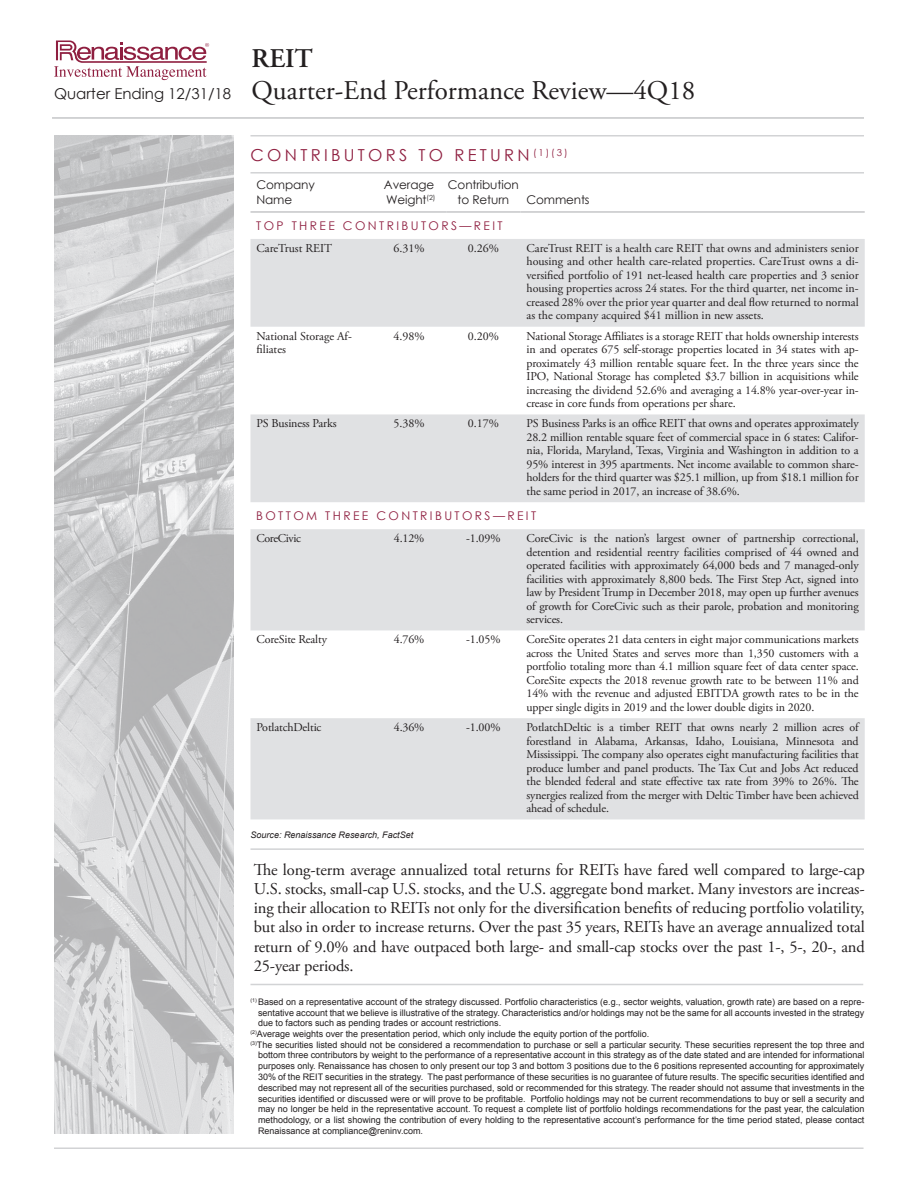
<style>
.page{position:relative;width:918px;height:1188px;background:#fff}
.page>*{position:absolute;margin:0;border:0;box-sizing:border-box;transform-origin:0 0}
.t1{font:27px/32.4px "Adobe Garamond Pro";color:#231f20}
.Commentaries_Body{font:16.5px/19.2px "Adobe Garamond Pro";letter-spacing:-.01em;color:#231f20;text-align:justify}
.t2{font:16.5px "Century Gothic";letter-spacing:.2em;color:#8f1f40}
.t3{font:12px/13.5px "Adobe Garamond Pro";letter-spacing:-.01em;color:#231f20;text-align:justify}
.t4{font:12px "Century Gothic";letter-spacing:-.01em;color:#231f20}
.t5{font:12px "Century Gothic";letter-spacing:.2em;color:#8f1f40}
.t6{font:12px "Adobe Garamond Pro";letter-spacing:-.03em;color:#231f20}
.Page_disclosures{font:9px/10.8px "Arial";color:#231f20;text-align:justify}
.Page_disclosures-2{font:italic 9px "Arial";color:#231f20}
.s1{font-weight:600}
.s2{font-family:"Century Gothic";font-size:15px}
</style>
<div class="page">
<svg style="left:54px;top:40px;width:155px;height:40px"></svg>
<hr style="left:52px;top:117px;width:812px;height:2px;background:#c5c6c8">
<hr style="left:54px;top:1148px;width:810px;height:1px;background:#d2d3d5">
<hr style="left:250px;top:172px;width:614px;height:2px;background:#d2d3d5">
<hr style="left:250px;top:135px;width:614px;height:1px;background:#d2d3d5">
<hr style="left:250px;top:848px;width:614px;height:2px;background:#d2d3d5">
<img style="left:54px;top:135px;width:180px;height:999px">
<hr style="left:250px;top:984px;width:613px;height:1px;background:#d2d3d5">
<svg style="left:250px;top:239px;width:615px;height:580px;fill:#e0e1e3"></svg>
<hr style="left:250px;top:211px;width:122px;height:2px;background:#c5c6c8">
<hr style="left:372px;top:211px;width:74px;height:2px;background:#c5c6c8">
<hr style="left:446px;top:211px;width:74px;height:2px;background:#c5c6c8">
<hr style="left:520px;top:211px;width:345px;height:2px;background:#c5c6c8">
<h1 class="t1" style="left:54px;top:43px;width:643px;text-indent:198px"><span class="s1">REIT<br></span><span class="s2">Quarter Ending 12/31/18</span> Quarter-End Performance Review—4Q18</h1>
<p class="t2" style="left:250px;top:144px;width:319px">CONTRIBUTORS TO RETURN <sup>(1)(3)</sup></p>
<p class="t4" style="left:448px;top:177px;width:72px">Contribution</p>
<p class="t4" style="left:458px;top:191px;width:53px">to Return</p>
<p class="t4" style="left:526px;top:191px;width:65px">Comments</p>
<p class="t5" style="left:256px;top:217px;width:248px">TOP THREE CONTRIBUTORS—REIT</p>
<p class="t3" style="left:256px;top:242px;width:77px">CareTrust REIT</p>
<p class="t3" style="left:394px;top:242px;width:33px">6.31%</p>
<p class="t3" style="left:468px;top:242px;width:33px">0.26%</p>
<p class="t3" style="left:526px;top:242px;width:334px">CareTrust REIT is a health care REIT that owns and administers senior housing and other health care-related properties. CareTrust owns a di&shy;versified portfolio of 191 net-leased health care properties and 3 senior housing properties across 24 states. For the third quarter, net income in&shy;creased 28% over the prior year quarter and deal flow returned to normal as the company acquired $41 million in new assets.</p>
<p class="t3" style="left:256px;top:330px;width:97px">National Storage Af&shy;filiates</p>
<p class="t3" style="left:394px;top:330px;width:33px">4.98%</p>
<p class="t3" style="left:468px;top:330px;width:33px">0.20%</p>
<p class="t3" style="left:526px;top:330px;width:334px">National Storage Affiliates is a storage REIT that holds ownership interests in and operates 675 self-storage properties located in 34 states with ap&shy;proximately 43 million rentable square feet. In the three years since the IPO, National Storage has completed $3.7 billion in acquisitions while increasing the dividend 52.6% and averaging a 14.8% year-over-year in&shy;crease in core funds from operations per share.</p>
<p class="t3" style="left:256px;top:417px;width:82px">PS Business Parks</p>
<p class="t3" style="left:394px;top:417px;width:33px">5.38%</p>
<p class="t3" style="left:468px;top:417px;width:33px">0.17%</p>
<p class="t3" style="left:526px;top:417px;width:334px">PS Business Parks is an office REIT that owns and operates approximately 28.2 million rentable square feet of commercial space in 6 states: Califor&shy;nia, Florida, Maryland, Texas, Virginia and Washington in addition to a 95% interest in 395 apartments. Net income available to common share&shy;holders for the third quarter was $25.1 million, up from $18.1 million for the same period in 2017, an increase of 38.6%.</p>
<p class="t5" style="left:256px;top:507px;width:281px">BOTTOM THREE CONTRIBUTORS—REIT</p>
<p class="t6" style="left:256px;top:531px;width:46px">CoreCivic</p>
<p class="t3" style="left:394px;top:532px;width:32px">4.12%</p>
<p class="t3" style="left:466px;top:532px;width:36px">-1.09%</p>
<p class="t3" style="left:526px;top:532px;width:334px">CoreCivic is the nation’s largest owner of partnership correctional, detention and residential reentry facilities comprised of 44 owned and operated facilities with approximately 64,000 beds and 7 managed-only facilities with approximately 8,800 beds. The First Step Act, signed into law by President Trump in December 2018, may open up further avenues of growth for CoreCivic such as their parole, probation and monitoring services.</p>
<p class="t3" style="left:256px;top:633px;width:72px">CoreSite Realty</p>
<p class="t3" style="left:394px;top:633px;width:32px">4.76%</p>
<p class="t3" style="left:466px;top:633px;width:36px">-1.05%</p>
<p class="t3" style="left:526px;top:633px;width:334px">CoreSite operates 21 data centers in eight major communications markets across the United States and serves more than 1,350 customers with a portfolio totaling more than 4.1 million square feet of data center space.<br>CoreSite expects the 2018 revenue growth rate to be between 11% and 14% with the revenue and adjusted EBITDA growth rates to be in the upper single digits in 2019 and the lower double digits in 2020.</p>
<p class="t3" style="left:256px;top:721px;width:66px">PotlatchDeltic</p>
<p class="t3" style="left:394px;top:721px;width:32px">4.36%</p>
<p class="t3" style="left:466px;top:721px;width:36px">-1.00%</p>
<p class="t3" style="left:526px;top:721px;width:334px">PotlatchDeltic is a timber REIT that owns nearly 2 million acres of forestland in Alabama, Arkansas, Idaho, Louisiana, Minnesota and Mississippi. The company also operates eight manufacturing facilities that produce lumber and panel products. The Tax Cut and Jobs Act reduced the blended federal and state effective tax rate from 39% to 26%. The synergies realized from the merger with Deltic Timber have been achieved ahead of schedule.</p>
<p class="t4" style="left:256px;top:177px;width:60px">Company</p>
<p class="t4" style="left:256px;top:191px;width:37px">Name</p>
<p class="t4" style="left:384px;top:177px;width:52px">Average</p>
<p class="t4" style="left:386px;top:191px;width:51px">Weight<sup>(2)</sup></p>
<p class="Page_disclosures-2" style="left:251px;top:829px;width:164px">Source: Renaissance Research, FactSet</p>
<p class="Commentaries_Body" style="left:254px;top:861px;width:613px">The long-term average annualized total returns for REITs have fared well compared to large-cap U.S. stocks, small-cap U.S. stocks, and the U.S. aggregate bond market. Many investors are increas&shy;ing their allocation to REITs not only for the diversification benefits of reducing portfolio volatility, but also in order to increase returns. Over the past 35 years, REITs have an average annualized total return of 9.0% and have outpaced both large- and small-cap stocks over the past 1-, 5-, 20-, and 25-year periods.</p>
<p class="Page_disclosures" style="left:258px;top:997px;width:608px;text-indent:-8px"><sup>(1)</sup> Based on a representative account of the strategy discussed. Portfolio characteristics (e.g., sector weights, valuation, growth rate) are based on a repre&shy;sentative account that we believe is illustrative of the strategy. Characteristics and/or holdings may not be the same for all accounts invested in the strategy due to factors such as pending trades or account restrictions.</p>
<p class="Page_disclosures" style="left:250px;top:1028px;width:400px"><sup>(2)</sup>Average weights over the presentation period, which only include the equity portion of the portfolio.</p>
<p class="Page_disclosures" style="left:258px;top:1039px;width:608px;text-indent:-8px"><sup>(3)</sup>The securities listed should not be considered a recommendation to purchase or sell a particular security. These securities represent the top three and bottom three contributors by weight to the performance of a representative account in this strategy as of the date stated and are intended for informational purposes only. Renaissance has chosen to only present our top 3 and bottom 3 positions due to the 6 positions represented accounting for approximately 30% of the REIT securities in the strategy. The past performance of these securities is no guarantee of future results. The specific securities identified and described may not represent all of the securities purchased, sold or recommended for this strategy. The reader should not assume that investments in the securities identified or discussed were or will prove to be profitable. Portfolio holdings may not be current recommendations to buy or sell a security and may no longer be held in the representative account. To request a complete list of portfolio holdings recommendations for the past year, the calculation methodology, or a list showing the contribution of every holding to the representative account’s performance for the time period stated, please contact Renaissance at compliance@reninv.com.</p>
</div>
